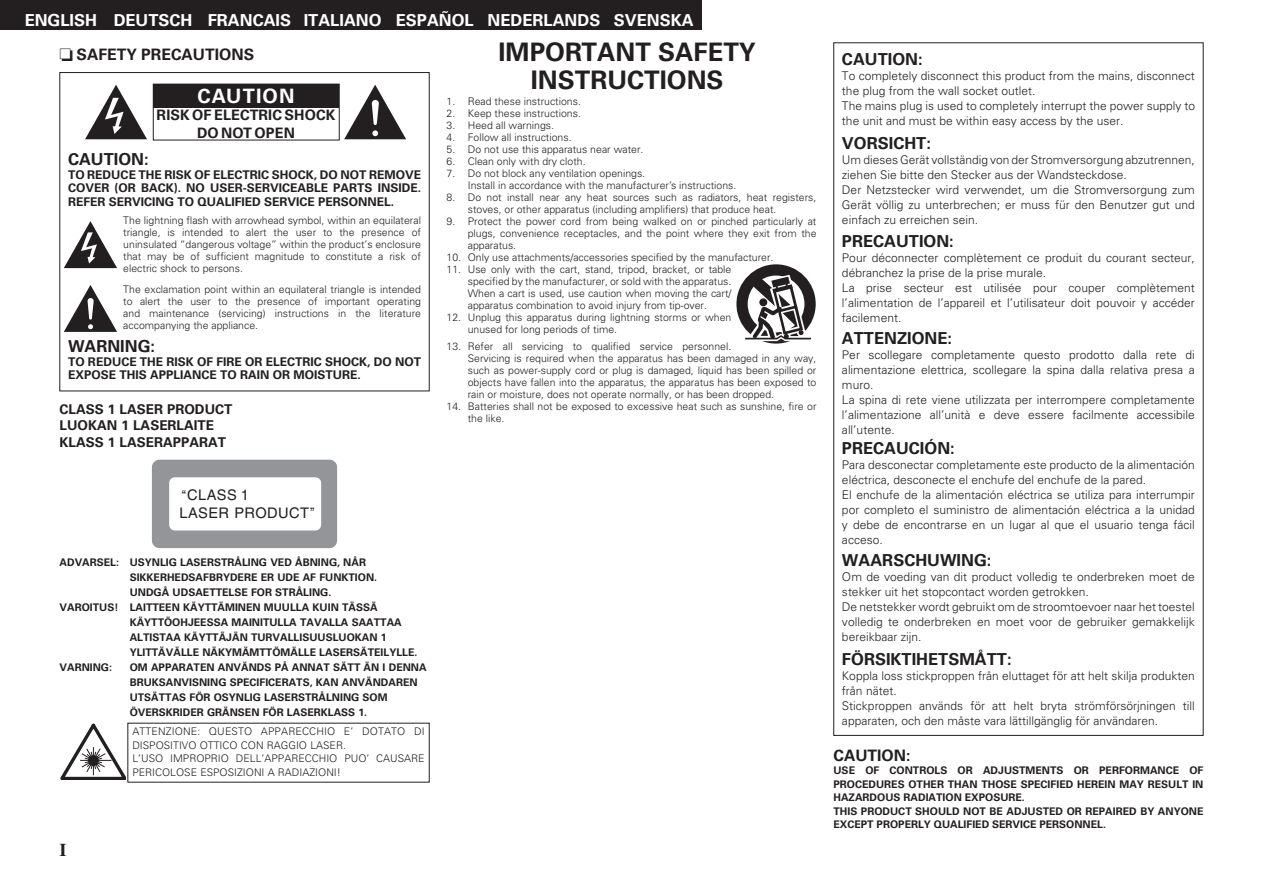
<style>
.page{position:relative;width:1263px;height:893px;background:#fff}
.page>*{position:absolute;margin:0;border:0;box-sizing:border-box;transform-origin:0 0}
.t1{font:700 25.5px/28.5px "Univers LT Std";color:#231f20;text-align:center}
.t2{font:700 19.8px "Univers LT Std";letter-spacing:.055em;color:#fff}
.t3{font:700 18px "Times LT Std";color:#231f20}
.t4{font:700 16.5px "Univers LT Std";color:#231f20}
.t5{font:700 16.5px "Univers LT Std";color:#fff}
.t6{font:700 15.75px "Univers LT Std";color:#231f20}
.t7{font:14.7px/18px "Helvetica LT Std";letter-spacing:.03em;color:#231f20}
.t8{font:700 14.4px/17.2px "Univers LT Std";letter-spacing:.005em;color:#231f20;text-align:center}
.t9{font:700 13.5px/16.5px "Univers LT Std";color:#231f20}
.t10{font:13.35px "Helvetica LT Std";color:#231f20}
.t11{font:300 12px/15px "Univers LT Std";color:#231f20}
.t12{font:700 12px/13.5px "Univers LT Std";color:#231f20;text-align:justify}
.t13{font:300 10.5px/12px "Univers LT Std";color:#231f20}
.t14{font:700 10.5px/13.5px "Univers LT Std";color:#231f20}
.s1{font-family:"Marks For Denon";font-weight:400;font-size:18px}
</style>
<div class="page">
<div style="left:298px;top:0;width:91px;height:30px;background:#231f20"></div>
<div style="left:389px;top:0;width:91px;height:30px;background:#231f20"></div>
<div style="left:480px;top:0;width:126px;height:30px;background:#231f20"></div>
<div style="left:606px;top:0;width:96px;height:30px;background:#231f20"></div>
<div style="left:106px;top:0;width:94px;height:30px;background:#231f20"></div>
<div style="left:200px;top:0;width:98px;height:30px;background:#231f20"></div>
<div style="left:0;top:0;width:106px;height:30px;background:#231f20"></div>
<svg style="left:85px;top:85px;width:62px;height:54px"></svg>
<svg style="left:344px;top:85px;width:62px;height:54px"></svg>
<div style="left:153px;top:84px;width:187px;height:56px;border:1px solid #231f20"></div>
<div style="left:153px;top:84px;width:186px;height:23px;background:#231f20"></div>
<svg style="left:64px;top:221px;width:53px;height:47px"></svg>
<svg style="left:64px;top:285px;width:53px;height:47px"></svg>
<div style="left:152px;top:460px;width:185px;height:88px;background:#939598;border-radius:8px"></div>
<div style="left:169px;top:477px;width:152px;height:53px;background:#fff;border-radius:6px"></div>
<svg style="left:60px;top:723px;width:66px;height:57px"></svg>
<div style="left:736px;top:264px;width:80px;height:80px;background:#231f20;border-radius:50%"></div>
<svg style="left:745px;top:275px;width:66px;height:69px"></svg>
<h3 class="t5" style="left:25px;top:10px;width:670px">ENGLISH DEUTSCH FRANCAIS ITALIANO ESPAÑOL NEDERLANDS SVENSKA</h3>
<h3 class="t6" style="left:60px;top:45px;width:196px"><span class="s1">n</span> SAFETY PRECAUTIONS</h3>
<h2 class="t2" style="left:197px;top:85px;width:99px">CAUTION</h2>
<h3 class="t8" style="left:157px;top:107px;width:180px">RISK OF ELECTRIC SHOCK<br>DO NOT OPEN</h3>
<h3 class="t4" style="left:68px;top:150px;width:82px">CAUTION:</h3>
<p class="t12" style="left:68px;top:168px;width:354px">TO REDUCE THE RISK OF ELECTRIC SHOCK, DO NOT REMOVE COVER (OR BACK). NO USER-SERVICEABLE PARTS INSIDE.<br>REFER SERVICING TO QUALIFIED SERVICE PERSONNEL.</p>
<p class="t13" style="left:123px;top:215px;width:299px;text-align:justify">The lightning flash with arrowhead symbol, within an equilateral triangle, is intended to alert the user to the presence of uninsulated “dangerous voltage” within the product’s enclosure that may be of sufficient magnitude to constitute a risk of electric shock to persons.</p>
<p class="t13" style="left:123px;top:283px;width:299px;text-align:justify">The exclamation point within an equilateral triangle is intended to alert the user to the presence of important operating and maintenance (servicing) instructions in the literature accompanying the appliance.</p>
<h3 class="t4" style="left:68px;top:337px;width:89px">WARNING:</h3>
<p class="t12" style="left:68px;top:355px;width:354px">TO REDUCE THE RISK OF FIRE OR ELECTRIC SHOCK, DO NOT<br>EXPOSE THIS APPLIANCE TO RAIN OR MOISTURE.</p>
<p class="t9" style="left:60px;top:401px;width:174px">CLASS 1 LASER PRODUCT<br>LUOKAN 1 LASERLAITE<br>KLASS 1 LASERAPPARAT</p>
<h3 class="t7" style="left:179px;top:486px;width:131px;text-indent:8px">CLASS 1<br>LASER PRODUCT</h3>
<p class="t10" style="left:187px;top:504px;width:7px;rotate:-180deg">,,</p>
<p class="t10" style="left:309px;top:497px;width:7px">,,</p>
<p class="t14" style="left:60px;top:555px;width:308px">ADVARSEL: USYNLIG LASERSTRÅLING VED ÅBNING, NÅR</p>
<p class="t14" style="left:130px;top:570px;width:249px">SIKKERHEDSAFBRYDERE ER UDE AF FUNKTION.</p>
<p class="t14" style="left:130px;top:585px;width:203px">UNDGÅ UDSAETTELSE FOR STRÅLING.</p>
<p class="t14" style="left:60px;top:600px;width:320px">VAROITUS! LAITTEEN KÄYTTÄMINEN MUULLA KUIN TÄSSÄ</p>
<p class="t14" style="left:130px;top:615px;width:274px">KÄYTTÖOHJEESSA MAINITULLA TAVALLA SAATTAA</p>
<p class="t14" style="left:130px;top:630px;width:259px">ALTISTAA KÄYTTÄJÄN TURVALLISUUSLUOKAN 1</p>
<p class="t14" style="left:130px;top:645px;width:289px">YLITTÄVÄLLE NÄKYMÄMTTÖMÄLLE LASERSÄTEILYLLE.</p>
<p class="t14" style="left:60px;top:660px;width:54px">VARNING:</p>
<p class="t14" style="left:130px;top:659px;width:298px;line-height:15px">OM APPARATEN ANVÄNDS PÅ ANNAT SÄTT ÄN I DENNA BRUKSANVISNING SPECIFICERATS, KAN ANVÄNDAREN UTSÄTTAS FÖR OSYNLIG LASERSTRÅLNING SOM ÖVERSKRIDER GRÄNSEN FÖR LASERKLASS 1.</p>
<p class="t13" style="left:132px;top:725px;width:294px;line-height:13.5px">ATTENZIONE: QUESTO APPARECCHIO E’ DOTATO DI DISPOSITIVO OTTICO CON RAGGIO LASER.<br>L’USO IMPROPRIO DELL’APPARECCHIO PUO’ CAUSARE PERICOLOSE ESPOSIZIONI A RADIAZIONI!</p>
<h1 class="t1" style="left:498px;top:38px;width:259px">IMPORTANT SAFETY<br>INSTRUCTIONS</h1>
<p class="t13" style="left:446px;top:96px;width:136px">1. Read these instructions.</p>
<p class="t13" style="left:446px;top:108px;width:136px">2. Keep these instructions.</p>
<p class="t13" style="left:446px;top:120px;width:109px">3. Heed all warnings.</p>
<p class="t13" style="left:446px;top:132px;width:127px">4. Follow all instructions.</p>
<p class="t13" style="left:446px;top:144px;width:198px">5. Do not use this apparatus near water.</p>
<p class="t13" style="left:446px;top:156px;width:141px">6. Clean only with dry cloth.</p>
<p class="t13" style="left:468px;top:168px;width:270px;text-indent:-21px">7. Do not block any ventilation openings.<br>Install in accordance with the manufacturer’s instructions.</p>
<p class="t13" style="left:468px;top:192px;width:350px;text-indent:-21px">8. Do not install near any heat sources such as radiators, heat registers, stoves, or other apparatus (including amplifiers) that produce heat.</p>
<p class="t13" style="left:468px;top:216px;width:350px;text-align:justify;text-indent:-21px">9. Protect the power cord from being walked on or pinched particularly at plugs, convenience receptacles, and the point where they exit from the apparatus.</p>
<p class="t13" style="left:446px;top:252px;width:329px">10. Only use attachments/accessories specified by the manufacturer.</p>
<p class="t13" style="left:468px;top:264px;width:265px;text-align:justify;text-indent:-21px">11. Use only with the cart, stand, tripod, bracket, or table specified by the manufacturer, or sold with the apparatus.<br>When a cart is used, use caution when moving the cart/ apparatus combination to avoid injury from tip-over.</p>
<p class="t13" style="left:468px;top:312px;width:265px;text-indent:-21px">12. Unplug this apparatus during lightning storms or when unused for long periods of time.</p>
<p class="t13" style="left:468px;top:340px;width:350px;text-indent:-21px">13. Refer all servicing to qualified service personnel.<br>Servicing is required when the apparatus has been damaged in any way, such as power-supply cord or plug is damaged, liquid has been spilled or objects have fallen into the apparatus, the apparatus has been exposed to rain or moisture, does not operate normally, or has been dropped.</p>
<p class="t13" style="left:468px;top:400px;width:350px;text-indent:-21px">14. Batteries shall not be exposed to excessive heat such as sunshine, fire or the like.</p>
<h3 class="t3" style="left:60px;top:839px;width:9px">I</h3>
<h3 class="t4" style="left:842px;top:50px;width:82px">CAUTION:</h3>
<p class="t11" style="left:842px;top:69px;width:354px">To completely disconnect this product from the mains, disconnect the plug from the wall socket outlet.<br>The mains plug is used to completely interrupt the power supply to the unit and must be within easy access by the user.</p>
<h3 class="t4" style="left:842px;top:134px;width:90px">VORSICHT:</h3>
<p class="t11" style="left:842px;top:152px;width:354px">Um dieses Gerät vollständig von der Stromversorgung abzutrennen, ziehen Sie bitte den Stecker aus der Wandsteckdose.<br>Der Netzstecker wird verwendet, um die Stromversorgung zum Gerät völlig zu unterbrechen; er muss für den Benutzer gut und einfach zu erreichen sein.</p>
<h3 class="t4" style="left:842px;top:232px;width:113px">PRECAUTION:</h3>
<p class="t11" style="left:842px;top:250px;width:354px">Pour déconnecter complètement ce produit du courant secteur, débranchez la prise de la prise murale.<br>La prise secteur est utilisée pour couper complètement l’alimentation de l’appareil et l’utilisateur doit pouvoir y accéder facilement.</p>
<h3 class="t4" style="left:842px;top:328px;width:112px">ATTENZIONE:</h3>
<p class="t11" style="left:842px;top:347px;width:354px">Per scollegare completamente questo prodotto dalla rete di alimentazione elettrica, scollegare la spina dalla relativa presa a muro.<br>La spina di rete viene utilizzata per interrompere completamente l’alimentazione all’unità e deve essere facilmente accessibile all’utente.</p>
<h3 class="t4" style="left:842px;top:439px;width:114px">PRECAUCIÓN:</h3>
<p class="t11" style="left:842px;top:457px;width:354px">Para desconectar completamente este producto de la alimentación eléctrica, desconecte el enchufe del enchufe de la pared.<br>El enchufe de la alimentación eléctrica se utiliza para interrumpir por completo el suministro de alimentación eléctrica a la unidad y debe de encontrarse en un lugar al que el usuario tenga fácil acceso.</p>
<h3 class="t4" style="left:842px;top:550px;width:151px">WAARSCHUWING:</h3>
<p class="t11" style="left:842px;top:569px;width:354px">Om de voeding van dit product volledig te onderbreken moet de stekker uit het stopcontact worden getrokken.<br>De netstekker wordt gebruikt om de stroomtoevoer naar het toestel volledig te onderbreken en moet voor de gebruiker gemakkelijk bereikbaar zijn.</p>
<h3 class="t4" style="left:842px;top:649px;width:171px">FÖRSIKTIHETSMÅTT:</h3>
<p class="t11" style="left:842px;top:668px;width:354px">Koppla loss stickproppen från eluttaget för att helt skilja produkten från nätet.<br>Stickproppen används för att helt bryta strömförsörjningen till apparaten, och den måste vara lättillgänglig för användaren.</p>
<h3 class="t6" style="left:833px;top:746px;width:79px">CAUTION:</h3>
<p class="t14" style="left:833px;top:764px;width:371px">USE OF CONTROLS OR ADJUSTMENTS OR PERFORMANCE OF PROCEDURES OTHER THAN THOSE SPECIFIED HEREIN MAY RESULT IN HAZARDOUS RADIATION EXPOSURE.<br>THIS PRODUCT SHOULD NOT BE ADJUSTED OR REPAIRED BY ANYONE EXCEPT PROPERLY QUALIFIED SERVICE PERSONNEL.</p>
</div>
